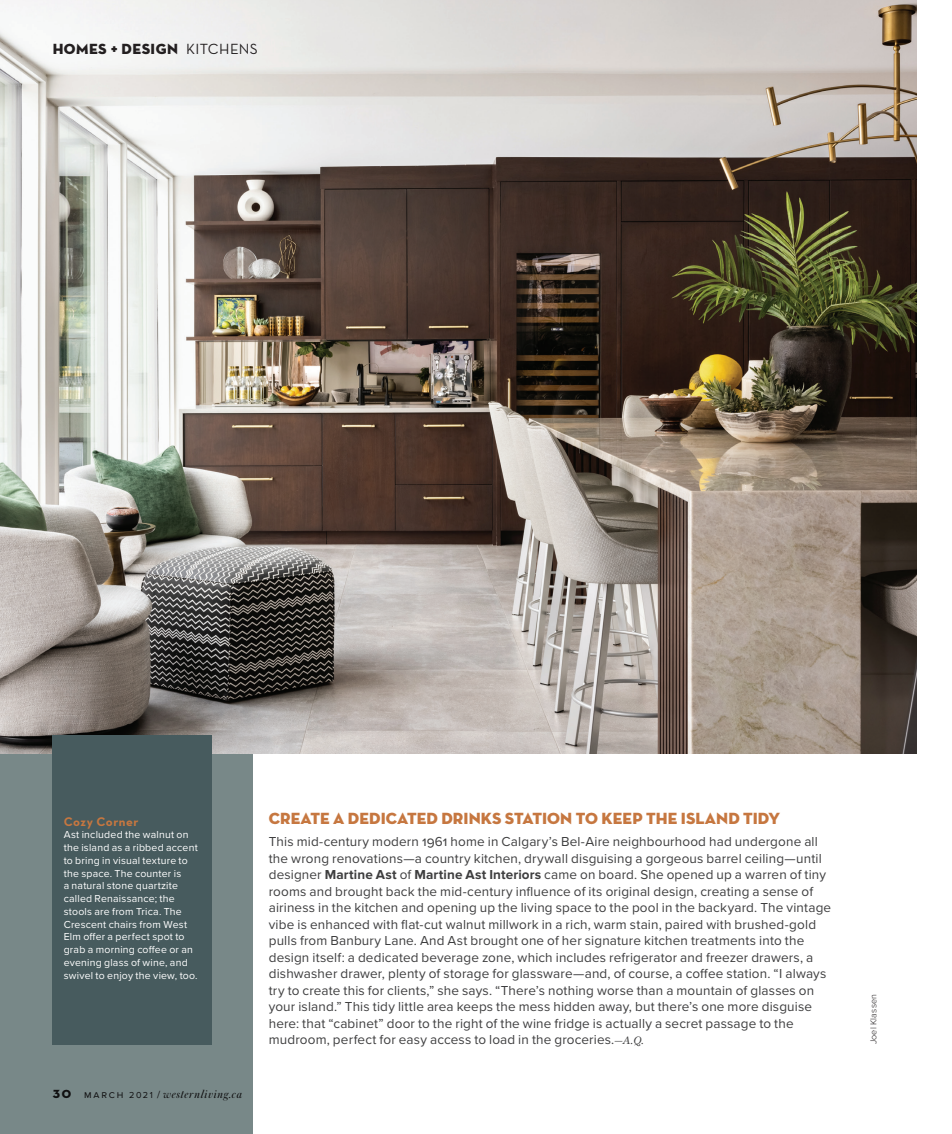
<style>
.page{position:relative;width:952px;height:1134px;background:#fff}
.page>*{position:absolute;margin:0;border:0;box-sizing:border-box;transform-origin:0 0}
.CAPTION_BLACK{font:16.5px "Neutraface Display Titling";letter-spacing:.005em;color:#c67740}
.t1{font:15px "Neutraface Display Titling";letter-spacing:.035em;color:#231f20}
.CAPTION_BLACK-2{font:13.5px/16.5px "Proxima Nova";letter-spacing:.01em;color:#3e3e3f}
.t2{font:700 12.75px "Neutraface Text";letter-spacing:.04em;color:#c67740}
.t3{font:italic 12px "Austin";letter-spacing:.065em;color:#231f20}
.CAPTION_BLACK-3{font:10.5px/12.8px "Proxima Nova";letter-spacing:.02em;color:#fff}
.GUTTER_CREDIT{font:300 9px "Proxima Nova";letter-spacing:.02em;color:#231f20}
.s1{font-family:"Neutraface Text"}
.s2{font-family:"Neutraface Display Titling";font-style:normal}
.s3{font-family:"Proxima Nova";font-style:normal;font-size:10.5px}
.s4{font-family:"Proxima Nova";font-style:normal;font-size:9px}
.s5{font-weight:700}
.s6{font-family:"Chronicle Text G1";font-style:italic;font-size:11.25px}
</style>
<div class="page">
<div style="left:0;top:697px;width:253px;height:437px;background:#788888"></div>
<img style="left:0;top:0;width:917px;height:753px">
<div style="left:52px;top:735px;width:160px;height:309px;background:#475b5e"></div>
<p class="t1" style="left:53px;top:39px;width:207px">HOMES + DESIGN <span class="s1">KITCHENS</span></p>
<p class="t2" style="left:64px;top:813px;width:76px">Cozy Corner</p>
<p class="CAPTION_BLACK-3" style="left:64px;top:828px;width:136px">Ast included the walnut on the island as a ribbed accent to bring in visual texture to the space. The counter is<br>a natural stone quartzite called Renaissance; the stools are from Trica. The<br>Crescent chairs from West<br>Elm offer a perfect spot to grab a morning coffee or an evening glass of wine, and swivel to enjoy the view, too.</p>
<p class="t3" style="left:53px;top:1086px;width:191px"><span class="s2">30</span> <span class="s3">march</span> <span class="s4">2021</span> <span class="s3">/</span> westernliving.ca</p>
<p class="CAPTION_BLACK" style="left:269px;top:808px;width:513px">CREATE A DEDICATED DRINKS STATION TO KEEP THE ISLAND TIDY</p>
<p class="CAPTION_BLACK-2" style="left:269px;top:833px;width:564px">This mid-century modern 1961 home in Calgary’s Bel-Aire neighbourhood had undergone all the wrong renovations—a country kitchen, drywall disguising a gorgeous barrel ceiling—until designer <span class="s5">Martine Ast</span> of <span class="s5">Martine Ast Interiors</span> came on board. She opened up a warren of tiny rooms and brought back the mid-century influence of its original design, creating a sense of airiness in the kitchen and opening up the living space to the pool in the backyard. The vintage vibe is enhanced with flat-cut walnut millwork in a rich, warm stain, paired with brushed-gold pulls from Banbury Lane. And Ast brought one of her signature kitchen treatments into the design itself: a dedicated beverage zone, which includes refrigerator and freezer drawers, a dishwasher drawer, plenty of storage for glassware—and, of course, a coffee station. “I always try to create this for clients,” she says. “There’s nothing worse than a mountain of glasses on your island.” This tidy little area keeps the mess hidden away, but there’s one more disguise here: that “cabinet” door to the right of the wine fridge is actually a secret passage to the mudroom, perfect for easy access to load in the groceries.<span class="s6">—A.Q.</span></p>
<p class="GUTTER_CREDIT" style="left:866px;top:1044px;width:52px;rotate:-90deg">Joel Klassen</p>
</div>
